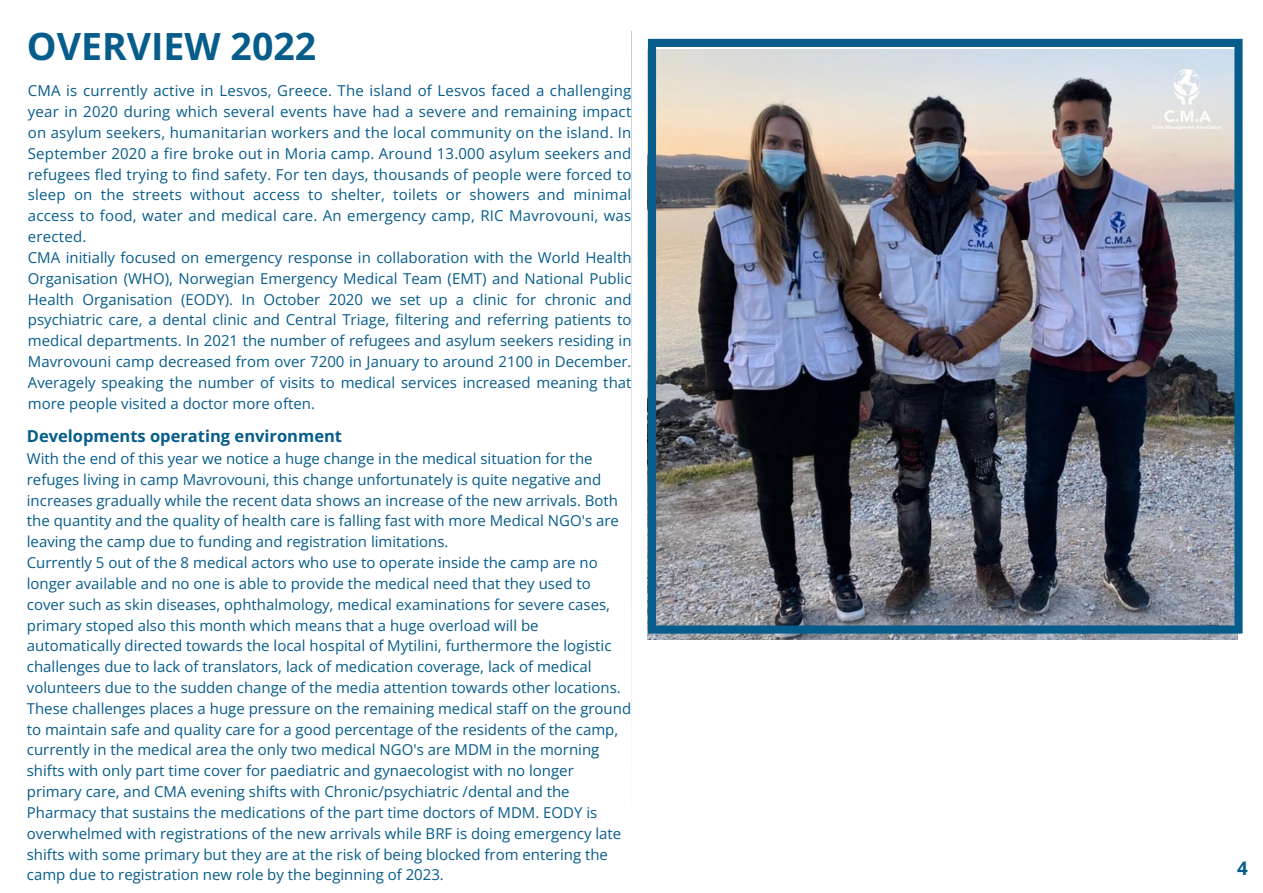
<style>
.page{position:relative;width:1263px;height:893px;background:#fff}
.page>*{position:absolute;margin:0;border:0;box-sizing:border-box;transform-origin:0 0}
.t1{font:700 37.5px "Open Sans";color:#065c8b}
.t2{font:700 18.75px "Open Sans";color:#065c8b}
.t3{font:700 16.5px "Open Sans";color:#065c8b}
.t4{font:15px/20.8px "Open Sans";color:#065c8b;text-align:justify}
</style>
<div class="page">
<hr style="left:631px;top:31px;width:1px;height:837px;background:#065c8b">
<img style="left:648px;top:39px;width:594px;height:594px">
<p class="t1" style="left:27px;top:20px;width:291px">OVERVIEW 2022</p>
<p class="t4" style="left:28px;top:80px;width:605px">CMA is currently active in Lesvos, Greece. The island of Lesvos faced a challenging year in 2020 during which several events have had a severe and remaining impact on asylum seekers, humanitarian workers and the local community on the island. In September 2020 a fire broke out in Moria camp. Around 13.000 asylum seekers and refugees fled trying to find safety. For ten days, thousands of people were forced to sleep on the streets without access to shelter, toilets or showers and minimal access to food, water and medical care. An emergency camp, RIC Mavrovouni, was erected.</p>
<p class="t4" style="left:28px;top:247px;width:605px">CMA initially focused on emergency response in collaboration with the World Health Organisation (WHO), Norwegian Emergency Medical Team (EMT) and National Public Health Organisation (EODY). In October 2020 we set up a clinic for chronic and psychiatric care, a dental clinic and Central Triage, filtering and referring patients to medical departments. In 2021 the number of refugees and asylum seekers residing in Mavrovouni camp decreased from over 7200 in January to around 2100 in December.<br>Averagely speaking the number of visits to medical services increased meaning that more people visited a doctor more often.</p>
<p class="t3" style="left:27px;top:424px;width:317px">Developments operating environment</p>
<p class="t4" style="left:27px;top:448px;width:567px">With the end of this year we notice a huge change in the medical situation for the</p>
<p class="t4" style="left:27px;top:468px;width:576px">refuges living in camp Mavrovouni, this change unfortunately is quite negative and</p>
<p class="t4" style="left:27px;top:489px;width:593px">increases gradually while the recent data shows an increase of the new arrivals. Both</p>
<p class="t4" style="left:27px;top:510px;width:594px">the quantity and the quality of health care is falling fast with more Medical NGO's are</p>
<p class="t4" style="left:27px;top:531px;width:423px">leaving the camp due to funding and registration limitations.</p>
<p class="t4" style="left:27px;top:552px;width:572px">Currently 5 out of the 8 medical actors who use to operate inside the camp are no</p>
<p class="t4" style="left:27px;top:572px;width:565px">longer available and no one is able to provide the medical need that they used to</p>
<p class="t4" style="left:27px;top:593px;width:585px">cover such as skin diseases, ophthalmology, medical examinations for severe cases,</p>
<p class="t4" style="left:27px;top:614px;width:513px">primary stoped also this month which means that a huge overload will be</p>
<p class="t4" style="left:27px;top:635px;width:586px">automatically directed towards the local hospital of Mytilini, furthermore the logistic</p>
<p class="t4" style="left:27px;top:656px;width:566px">challenges due to lack of translators, lack of medication coverage, lack of medical</p>
<p class="t4" style="left:27px;top:677px;width:595px">volunteers due to the sudden change of the media attention towards other locations.</p>
<p class="t4" style="left:27px;top:697px;width:606px">These challenges places a huge pressure on the remaining medical staff on the ground</p>
<p class="t4" style="left:27px;top:718px;width:593px">to maintain safe and quality care for a good percentage of the residents of the camp,</p>
<p class="t4" style="left:27px;top:739px;width:574px">currently in the medical area the only two medical NGO's are MDM in the morning</p>
<p class="t4" style="left:27px;top:760px;width:548px">shifts with only part time cover for paediatric and gynaecologist with no longer</p>
<p class="t4" style="left:27px;top:781px;width:544px">primary care, and CMA evening shifts with Chronic/psychiatric /dental and the</p>
<p class="t4" style="left:27px;top:801px;width:572px">Pharmacy that sustains the medications of the part time doctors of MDM. EODY is</p>
<p class="t4" style="left:27px;top:822px;width:596px">overwhelmed with registrations of the new arrivals while BRF is doing emergency late</p>
<p class="t4" style="left:27px;top:843px;width:583px">shifts with some primary but they are at the risk of being blocked from entering the</p>
<p class="t4" style="left:27px;top:864px;width:418px">camp due to registration new role by the beginning of 2023.</p>
<p class="t2" style="left:1237px;top:855px;width:12px">4</p>
</div>
